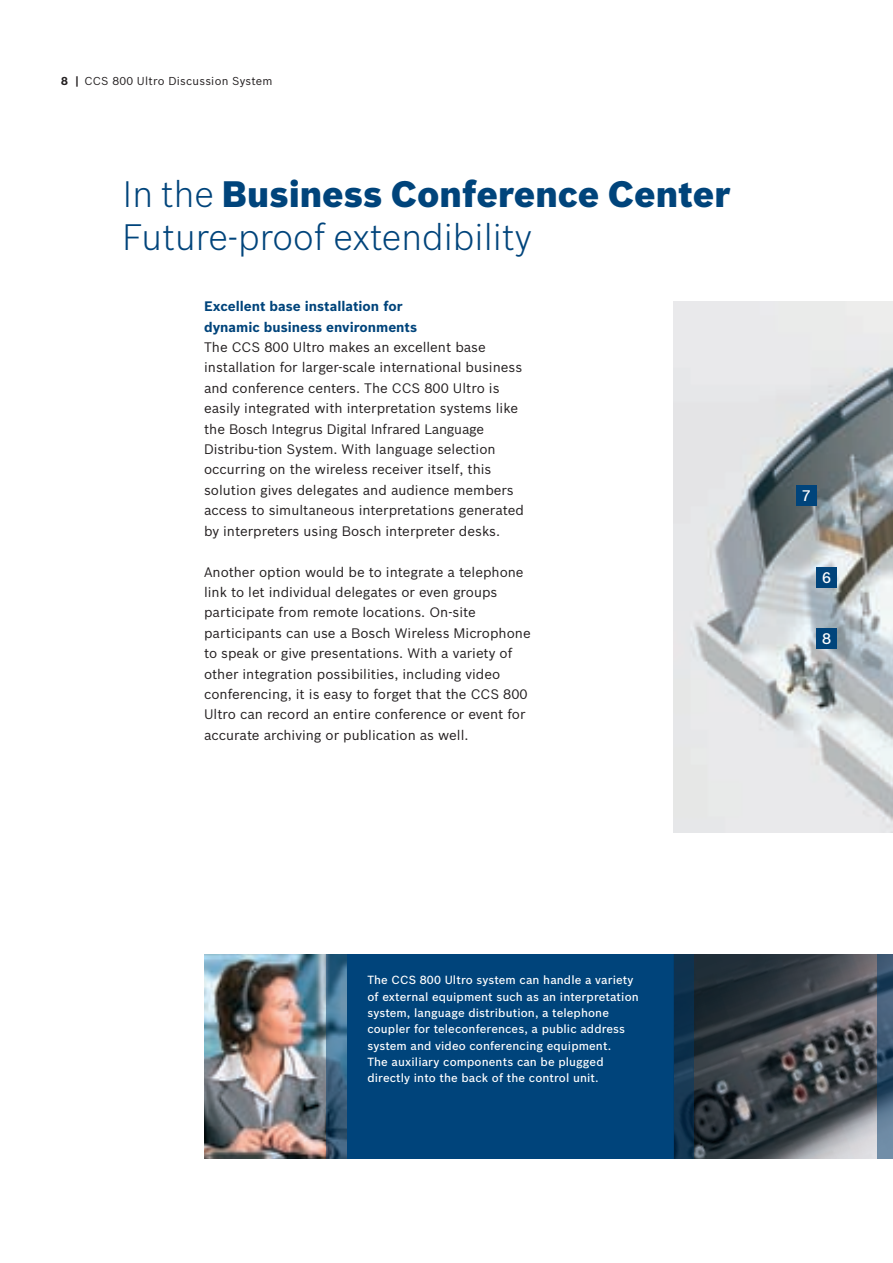
<style>
.page{position:relative;width:893px;height:1263px;background:#fff}
.page>*{position:absolute;margin:0;border:0;box-sizing:border-box;transform-origin:0 0}
.t1{font:300 36px/43.2px "Bosch Sans";color:#00447b}
.t2{font:500 15px "Bosch Sans";color:#fff}
.t3{font:13.5px/20.4px "Bosch Sans";color:#231f20}
.t4{font:700 13.5px/20.4px "Bosch Sans";color:#00447b}
.t5{font:500 11.55px/16.4px "Bosch Sans";letter-spacing:.01em;color:#fff}
.t6{font:11.25px "Bosch Sans";letter-spacing:.02em;color:#231f20}
.s1{font-weight:700}
.s2{font-weight:900}
</style>
<div class="page">
<img style="left:674px;top:301px;width:219px;height:531px">
<img style="left:694px;top:955px;width:184px;height:204px">
<div style="left:347px;top:955px;width:327px;height:204px;background:#00447b"></div>
<img style="left:204px;top:955px;width:123px;height:204px">
<div style="left:796px;top:485px;width:20px;height:21px;background:#00447b"></div>
<div style="left:816px;top:628px;width:21px;height:20px;background:#00447b"></div>
<div style="left:816px;top:567px;width:21px;height:20px;background:#00447b"></div>
<svg style="left:674px;top:955px;width:20px;height:204px;background:#0f314d"></svg>
<svg style="left:878px;top:955px;width:15px;height:204px;background:#425f79"></svg>
<svg style="left:327px;top:955px;width:20px;height:204px;background:#3d6785"></svg>
<p class="t6" style="left:61px;top:74px;width:213px"><span class="s1">8 |</span> CCS 800 Ultro Discussion System</p>
<h1 class="t1" style="left:122px;top:172px;width:610px">In the <span class="s2">Business Conference Center<br></span>Future-proof extendibility</h1>
<p class="t4" style="left:204px;top:296px;width:215px">Excellent base installation for dynamic business environments</p>
<p class="t3" style="left:204px;top:337px;width:321px">The CCS 800 Ultro makes an excellent base installation for larger-scale international business and conference centers. The CCS 800 Ultro is easily integrated with interpretation systems like the Bosch Integrus Digital Infrared Language Distribu-tion System. With language selection occurring on the wireless receiver itself, this solution gives delegates and audience members access to simultaneous interpretations generated by interpreters using Bosch interpreter desks.</p>
<p class="t3" style="left:204px;top:561px;width:328px">Another option would be to integrate a telephone link to let individual delegates or even groups participate from remote locations. On-site participants can use a Bosch Wireless Microphone to speak or give presentations. With a variety of other integration possibilities, including video conferencing, it is easy to forget that the CCS 800<br>Ultro can record an entire conference or event for accurate archiving or publication as well.</p>
<p class="t2" style="left:802px;top:487px;width:11px">7</p>
<p class="t2" style="left:822px;top:568px;width:11px">6</p>
<p class="t2" style="left:822px;top:629px;width:11px">8</p>
<p class="t5" style="left:367px;top:972px;width:273px">The CCS 800 Ultro system can handle a variety of external equipment such as an interpretation system, language distribution, a telephone coupler for teleconferences, a public address system and video conferencing equipment.<br>The auxiliary components can be plugged directly into the back of the control unit.</p>
</div>
